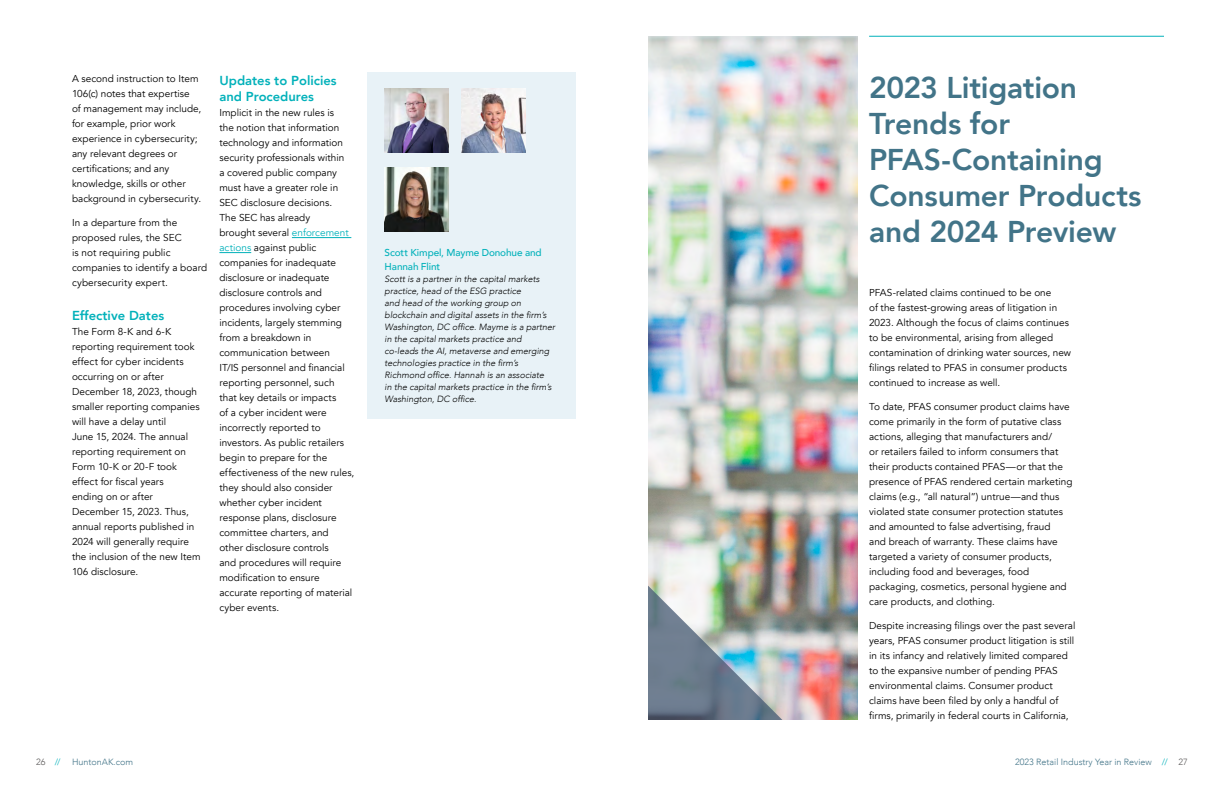
<style>
.page{position:relative;width:1224px;height:792px;background:#fff}
.page>*{position:absolute;margin:0;border:0;box-sizing:border-box;transform-origin:0 0}
.t1{font:800 30px/36px "Avenir";letter-spacing:-.01em;color:#427488}
.t2{font:800 13px/15.6px "Avenir";color:#02b1ba}
.t3{font:10px/15px "Avenir";color:#000}
.t4{font:500 10px/14px "Avenir";letter-spacing:-.01em;color:#02b1ba}
.t5{font:italic 300 9px/12px "Avenir";color:#000}
.t6{font:300 9px "Avenir";color:#427488}
.t7{font:300 9px "Avenir";color:#5a5858}
.s1{color:#02b1ba}
.s2{color:#5a5858}
</style>
<div class="page">
<hr style="left:292px;top:237px;width:59px;height:1px;background:#02b1ba">
<hr style="left:219px;top:252px;width:32px;height:1px;background:#02b1ba">
<div style="left:367px;top:72px;width:209px;height:347px;background:#e8f2f7"></div>
<img style="left:385px;top:88px;width:64px;height:64px">
<img style="left:462px;top:88px;width:64px;height:64px">
<img style="left:385px;top:167px;width:64px;height:64px">
<hr style="left:869px;top:36px;width:295px;height:1px;background:#02b1ba">
<img style="left:648px;top:36px;width:209px;height:684px">
<img style="left:648px;top:586px;width:134px;height:134px">
<p class="t3" style="left:72px;top:71px;width:131px">A second instruction to Item<br>106(c) notes that expertise<br>of management may include, for example, prior work experience in cybersecurity; any relevant degrees or certifications; and any knowledge, skills or other background in cybersecurity.</p>
<p class="t3" style="left:72px;top:215px;width:137px">In a departure from the proposed rules, the SEC<br>is not requiring public companies to identify a board cybersecurity expert.</p>
<h2 class="t2" style="left:72px;top:307px;width:94px">Effective Dates</h2>
<p class="t3" style="left:72px;top:324px;width:130px">The Form 8-K and 6-K reporting requirement took effect for cyber incidents occurring on or after<br>December 18, 2023, though smaller reporting companies will have a delay until<br>June 15, 2024. The annual reporting requirement on<br>Form 10-K or 20-F took effect for fiscal years<br>ending on or after<br>December 15, 2023. Thus, annual reports published in<br>2024 will generally require the inclusion of the new Item<br>106 disclosure.</p>
<h2 class="t2" style="left:219px;top:73px;width:119px">Updates to Policies and Procedures</h2>
<p class="t3" style="left:219px;top:105px;width:136px">Implicit in the new rules is<br>the notion that information technology and information security professionals within<br>a covered public company must have a greater role in<br>SEC disclosure decisions.<br>The SEC has already<br>brought several <span class="s1">enforcement actions</span> against public companies for inadequate disclosure or inadequate disclosure controls and procedures involving cyber incidents, largely stemming from a breakdown in communication between<br>IT/IS personnel and financial reporting personnel, such that key details or impacts<br>of a cyber incident were incorrectly reported to investors. As public retailers begin to prepare for the effectiveness of the new rules, they should also consider whether cyber incident response plans, disclosure committee charters, and other disclosure controls<br>and procedures will require modification to ensure accurate reporting of material cyber events.</p>
<p class="t4" style="left:385px;top:245px;width:159px">Scott Kimpel, Mayme Donohue and<br>Hannah Flint</p>
<p class="t5" style="left:385px;top:273px;width:172px">Scott is a partner in the capital markets practice, head of the ESG practice<br>and head of the working group on blockchain and digital assets in the firm’s Washington, DC office. Mayme is a partner in the capital markets practice and co-leads the AI, metaverse and emerging technologies practice in the firm’s Richmond office. Hannah is an associate<br>in the capital markets practice in the firm’s Washington, DC office.</p>
<h1 class="t1" style="left:869px;top:69px;width:274px">2023 Litigation<br>Trends for<br>PFAS-Containing<br>Consumer Products and 2024 Preview</h1>
<p class="t3" style="left:869px;top:285px;width:204px">PFAS-related claims continued to be one<br>of the fastest-growing areas of litigation in 2023. Although the focus of claims continues to be environmental, arising from alleged contamination of drinking water sources, new filings related to PFAS in consumer products continued to increase as well.</p>
<p class="t3" style="left:869px;top:399px;width:205px">To date, PFAS consumer product claims have come primarily in the form of putative class actions, alleging that manufacturers and/<br>or retailers failed to inform consumers that their products contained PFAS—or that the presence of PFAS rendered certain marketing claims (e.g., “all natural”) untrue—and thus violated state consumer protection statutes and amounted to false advertising, fraud<br>and breach of warranty. These claims have targeted a variety of consumer products, including food and beverages, food packaging, cosmetics, personal hygiene and care products, and clothing.</p>
<p class="t3" style="left:869px;top:618px;width:208px">Despite increasing filings over the past several years, PFAS consumer product litigation is still in its infancy and relatively limited compared to the expansive number of pending PFAS environmental claims. Consumer product claims have been filed by only a handful of firms, primarily in federal courts in California,</p>
<p class="t7" style="left:36px;top:757px;width:26px">26 <span class="s1">//</span></p>
<p class="t6" style="left:72px;top:757px;width:63px">HuntonAK.com</p>
<p class="t6" style="left:1015px;top:757px;width:174px">2023 Retail Industry Year in Review <span class="s1">//</span> <span class="s2">27</span></p>
</div>
